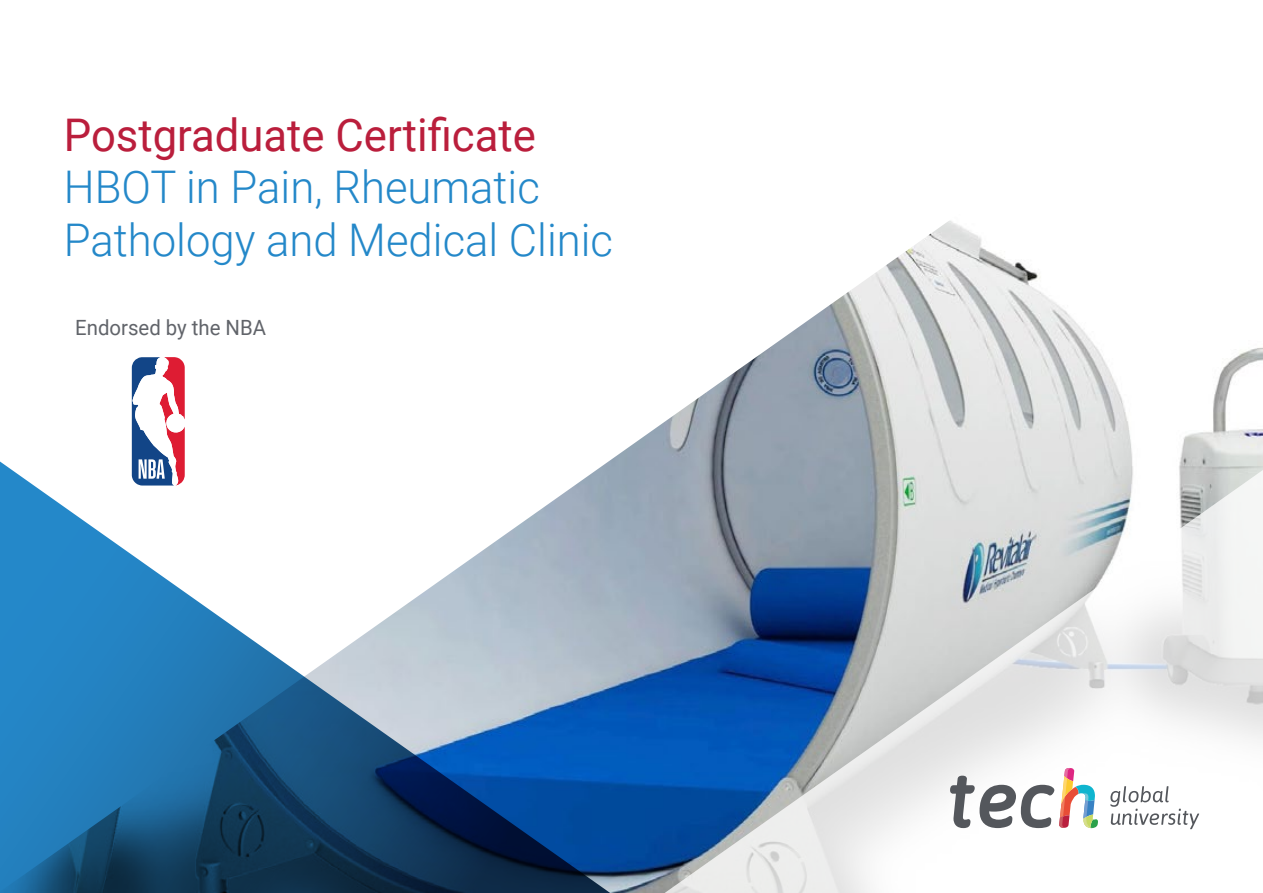
<style>
.page{position:relative;width:1263px;height:893px;background:#fff}
.page>*{position:absolute;margin:0;border:0;box-sizing:border-box;transform-origin:0 0}
.t1{font:300 45px/52.5px "Roboto";color:#2488c9}
.t2{font:45px "Roboto";color:#ba1e3c}
.t3{font:21px "Roboto";color:#61646a}
</style>
<div class="page">
<img style="left:131px;top:220px;width:1132px;height:236px">
<svg style="left:0;top:446px;width:640px;height:447px"></svg>
<svg style="left:632px;top:456px;width:631px;height:437px"></svg>
<svg style="left:132px;top:357px;width:53px;height:129px"></svg>
<svg style="left:1110px;top:786px;width:89px;height:43px"></svg>
<svg style="left:950px;top:768px;width:148px;height:60px"></svg>
<p class="t2" style="left:64px;top:103px;width:474px">Postgraduate Certificate</p>
<p class="t1" style="left:64px;top:159px;width:551px">HBOT in Pain, Rheumatic<br>Pathology and Medical Clinic</p>
<p class="t3" style="left:75px;top:313px;width:192px">Endorsed by the NBA</p>
</div>
